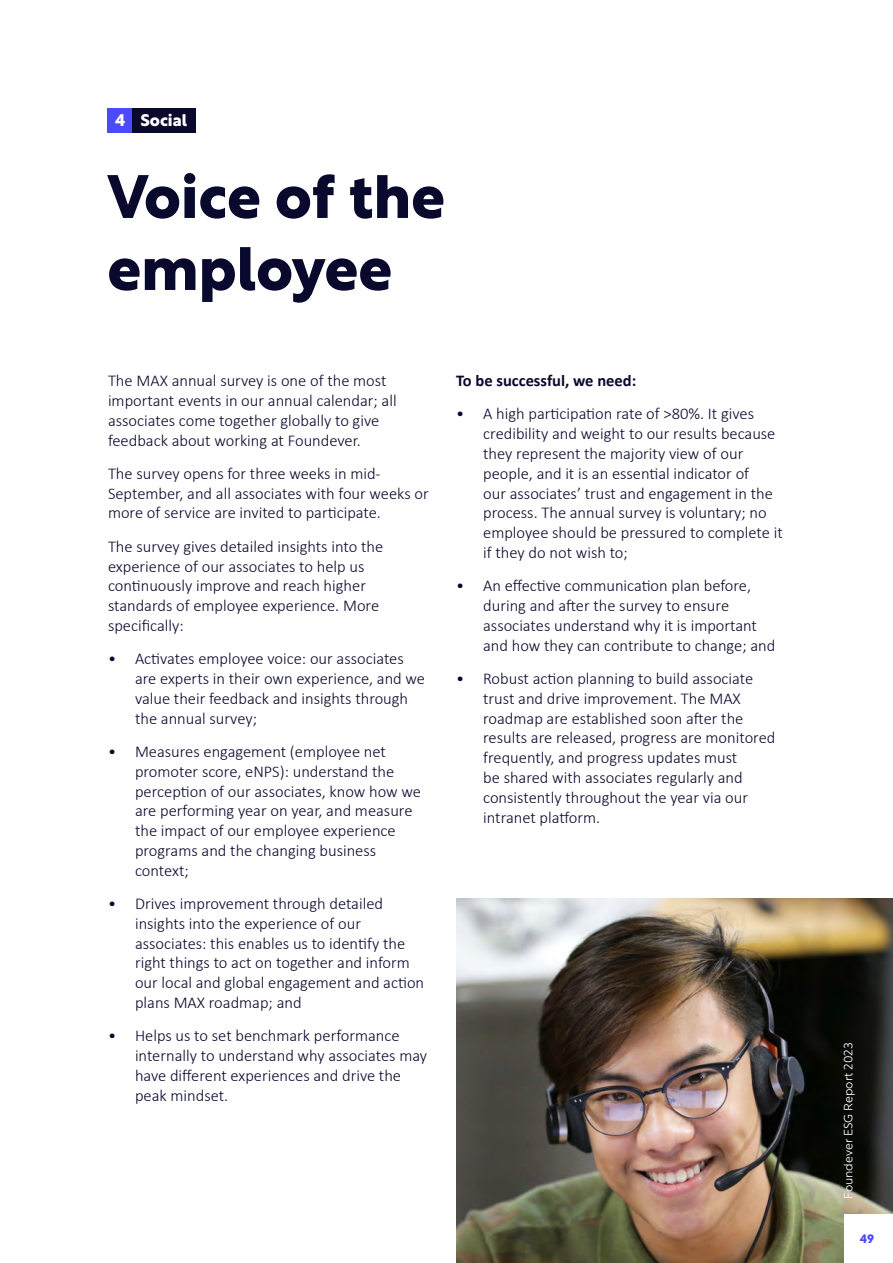
<style>
.page{position:relative;width:893px;height:1263px;background:#fff}
.page>*{position:absolute;margin:0;border:0;box-sizing:border-box;transform-origin:0 0}
.t1{font:60px/72px "Foundever Sans Bold";color:#09092d}
.t2{font:300 16.5px/19.8px "Calibri";color:#09092d}
.t3{font:700 16.5px "Calibri";color:#09092d}
.t4{font:16.5px "Foundever Sans Bold";color:#fff}
.t5{font:12px "Foundever Sans Light";color:#fff}
.t6{font:12px "Foundever Sans Bold";color:#4b4bf9}
</style>
<div class="page">
<img style="left:456px;top:898px;width:437px;height:365px">
<div style="left:132px;top:108px;width:63px;height:24px;background:#09092d"></div>
<div style="left:107px;top:108px;width:25px;height:24px;background:#4b4bf9"></div>
<div style="left:844px;top:1214px;width:49px;height:49px;background:#fff"></div>
<p class="t4" style="left:115px;top:105px;width:74px">4 Social</p>
<h1 class="t1" style="left:107px;top:155px;width:339px">Voice of the employee</h1>
<p class="t2" style="left:108px;top:371px;width:290px">The MAX annual survey is one of the most important events in our annual calendar; all associates come together globally to give feedback about working at Foundever.</p>
<p class="t2" style="left:108px;top:463px;width:322px">The survey opens for three weeks in mid-<br>September, and all associates with four weeks or more of service are invited to participate.</p>
<p class="t2" style="left:108px;top:536px;width:277px">The survey gives detailed insights into the experience of our associates to help us continuously improve and reach higher standards of employee experience. More specifically:</p>
<p class="t2" style="left:135px;top:649px;width:292px;text-indent:-27px">• Activates employee voice: our associates are experts in their own experience, and we value their feedback and insights through the annual survey;</p>
<p class="t2" style="left:135px;top:741px;width:288px;text-indent:-27px">• Measures engagement (employee net promoter score, eNPS): understand the perception of our associates, know how we are performing year on year, and measure the impact of our employee experience programs and the changing business context;</p>
<p class="t2" style="left:135px;top:893px;width:291px;text-indent:-27px">• Drives improvement through detailed insights into the experience of our associates: this enables us to identify the right things to act on together and inform our local and global engagement and action plans MAX roadmap; and</p>
<p class="t2" style="left:135px;top:1026px;width:294px;text-indent:-27px">• Helps us to set benchmark performance internally to understand why associates may have different experiences and drive the peak mindset.</p>
<p class="t3" style="left:456px;top:369px;width:181px">To be successful, we need:</p>
<p class="t2" style="left:483px;top:404px;width:301px;text-indent:-27px">• A high participation rate of &gt;80%. It gives credibility and weight to our results because they represent the majority view of our people, and it is an essential indicator of<br>our associates’ trust and engagement in the process. The annual survey is voluntary; no employee should be pressured to complete it if they do not wish to;</p>
<p class="t2" style="left:483px;top:576px;width:294px;text-indent:-27px">• An effective communication plan before, during and after the survey to ensure associates understand why it is important and how they can contribute to change; and</p>
<p class="t2" style="left:483px;top:668px;width:294px;text-indent:-27px">• Robust action planning to build associate trust and drive improvement. The MAX roadmap are established soon after the results are released, progress are monitored frequently, and progress updates must<br>be shared with associates regularly and consistently throughout the year via our intranet platform.</p>
<p class="t5" style="left:838px;top:1198px;width:158px;rotate:-90deg">Foundever ESG Report 2023</p>
<p class="t6" style="left:860px;top:1228px;width:16px">49</p>
</div>
